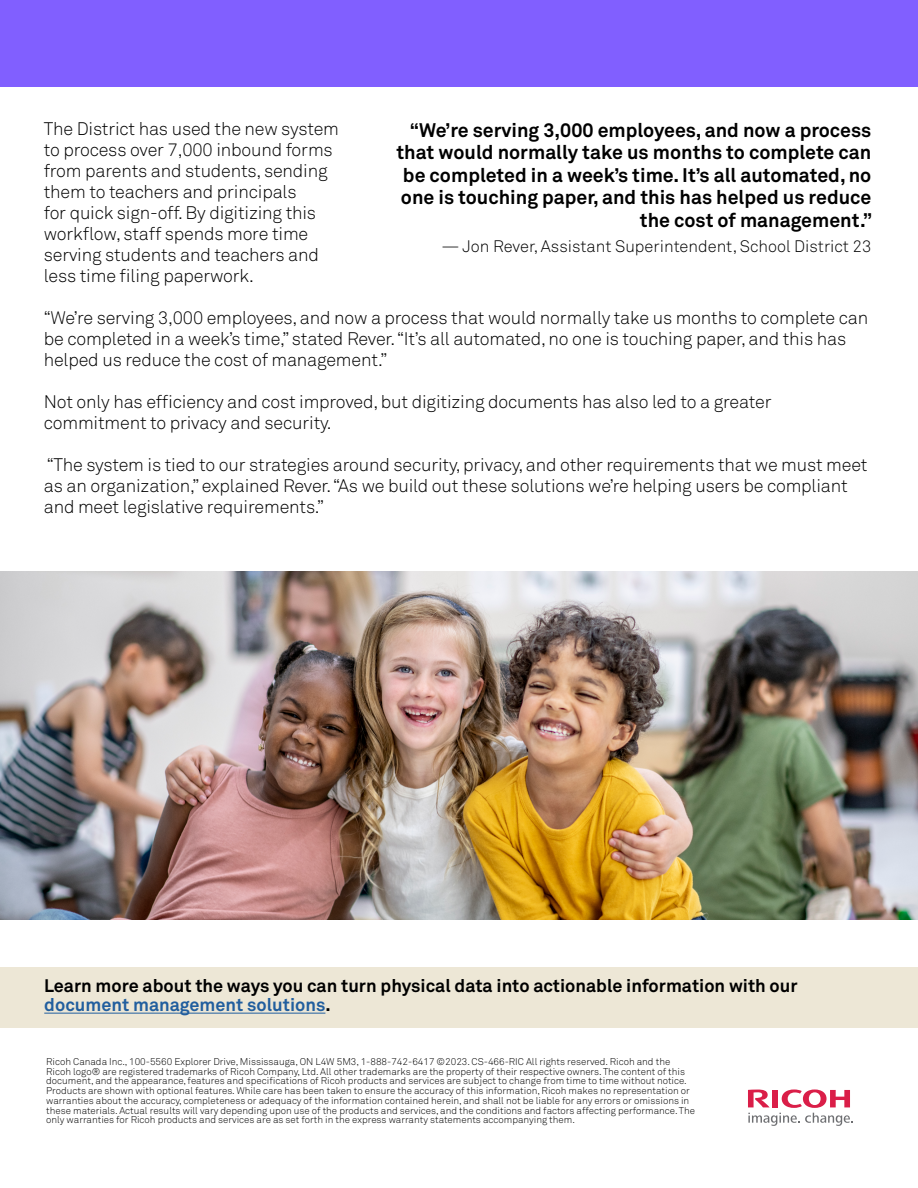
<style>
.page{position:relative;width:918px;height:1188px;background:#fff}
.page>*{position:absolute;margin:0;border:0;box-sizing:border-box;transform-origin:0 0}
.t1{font:700 19.5px/22.5px "Akkurat Pro";color:#000;text-align:right}
.t2{font:300 18px/21px "Akkurat Pro";letter-spacing:-.01em;color:#000}
.t3{font:700 18px/19.5px "Akkurat Pro";color:#000}
.t4{font:300 16.5px "Akkurat Pro";color:#000}
.t5{font:300 9.75px/9.8px "Akkurat Pro";color:#000}
.s1{color:#215e9e}
</style>
<div class="page">
<div style="left:0;top:968px;width:918px;height:60px;background:#ede7d6"></div>
<svg style="left:748px;top:1089px;width:105px;height:37px"></svg>
<div style="left:0;top:0;width:918px;height:86px;background:#815fff"></div>
<hr style="left:44px;top:1013px;width:281px;height:1px;background:#215e9e">
<img style="left:0;top:572px;width:918px;height:347px">
<p class="t2" style="left:44px;top:119px;width:297px">The District has used the new system to process over 7,000 inbound forms from parents and students, sending them to teachers and principals<br>for quick sign-off. By digitizing this workflow, staff spends more time serving students and teachers and less time filing paperwork.</p>
<p class="t2" style="left:44px;top:308px;width:826px">“We’re serving 3,000 employees, and now a process that would normally take us months to complete can be completed in a week’s time,” stated Rever. “It’s all automated, no one is touching paper, and this has helped us reduce the cost of management.”</p>
<h2 class="t2" style="left:44px;top:392px;width:729px">Not only has efficiency and cost improved, but digitizing documents has also led to a greater commitment to privacy and security.</h2>
<p class="t2" style="left:44px;top:455px;width:825px">“The system is tied to our strategies around security, privacy, and other requirements that we must meet as an organization,” explained Rever. “As we build out these solutions we’re helping users be compliant and meet legislative requirements.”</p>
<h1 class="t1" style="left:396px;top:118px;width:477px">“We’re serving 3,000 employees, and now a process that would normally take us months to complete can be completed in a week’s time. It’s all automated, no one is touching paper, and this has helped us reduce the cost of management.”</h1>
<h3 class="t4" style="left:441px;top:237px;width:432px">— Jon Rever, Assistant Superintendent, School District 23</h3>
<h2 class="t3" style="left:44px;top:975px;width:755px">Learn more about the ways you can turn physical data into actionable information with our <span class="s1">document management solutions</span>.</h2>
<p class="t5" style="left:46px;top:1057px;width:650px">Ricoh Canada Inc., 100-5560 Explorer Drive, Mississauga, ON L4W 5M3, 1-888-742-6417 ©2023. CS-466-RIC All rights reserved. Ricoh and the Ricoh logo® are registered trademarks of Ricoh Company, Ltd. All other trademarks are the property of their respective owners. The content of this document, and the appearance, features and specifications of Ricoh products and services are subject to change from time to time without notice.<br>Products are shown with optional features. While care has been taken to ensure the accuracy of this information, Ricoh makes no representation or warranties about the accuracy, completeness or adequacy of the information contained herein, and shall not be liable for any errors or omissions in these materials. Actual results will vary depending upon use of the products and services, and the conditions and factors affecting performance. The only warranties for Ricoh products and services are as set forth in the express warranty statements accompanying them.</p>
</div>
